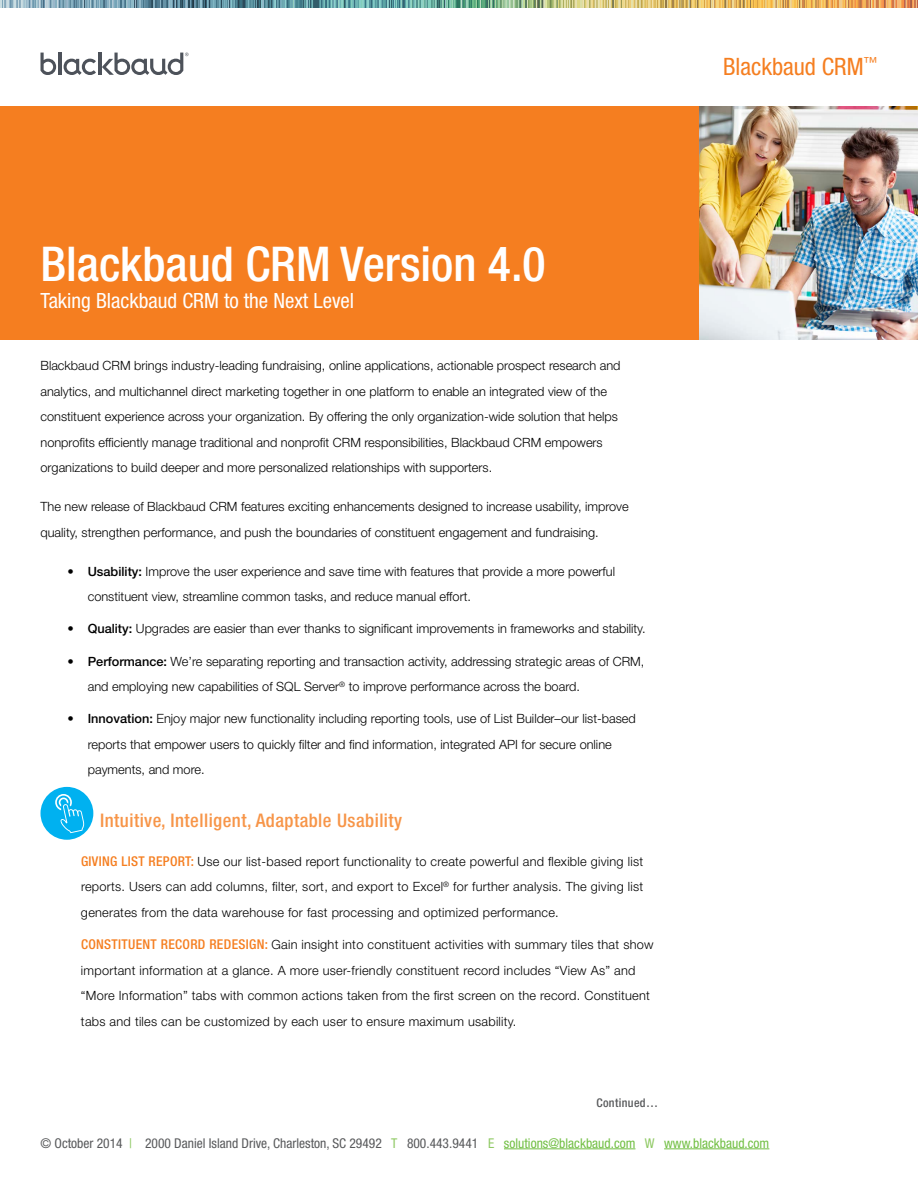
<style>
.page{position:relative;width:918px;height:1188px;background:#fff}
.page>*{position:absolute;margin:0;border:0;box-sizing:border-box;transform-origin:0 0}
.t1{font:500 condensed 48px "Helvetica Neue LT Std";color:#fff}
.t2{font:condensed 24px "Helvetica Neue LT Std";color:#f57e20}
.t3{font:condensed 21px "Helvetica Neue LT Std";color:#fff}
.t4{font:500 condensed 18.75px "Helvetica Neue LT Std";letter-spacing:.025em;color:#f79548}
.t5{font:condensed 13.5px "Helvetica Neue LT Std";color:#58595b}
.t6{font:300 12.75px/25.5px "Helvetica Neue LT Std";color:#000}
.t7{font:300 12.75px/25.5px "Helvetica Neue LT Std";letter-spacing:.02em;color:#000}
.t8{font:500 condensed 12px "Helvetica Neue LT Std";letter-spacing:.03em;color:#58595b}
.s1{font-weight:500}
.s2{font-weight:500;font-stretch:condensed;font-size:13.5px;color:#f57e20}
.s3{color:#8fc964}
.s4{color:#72bf44}
</style>
<div class="page">
<hr style="left:504px;top:1149px;width:131px;height:1px;background:#72bf44">
<hr style="left:664px;top:1149px;width:105px;height:1px;background:#72bf44">
<svg style="left:0;top:0;width:918px;height:8px;background:#9ba98b"></svg>
<svg style="left:40px;top:53px;width:16px;height:22px"></svg>
<hr style="left:58px;top:53px;width:3px;height:22px;background:#4d525a">
<svg style="left:64px;top:58px;width:32px;height:17px"></svg>
<hr style="left:98px;top:53px;width:3px;height:22px;background:#4d525a">
<svg style="left:102px;top:53px;width:87px;height:22px"></svg>
<img style="left:699px;top:107px;width:219px;height:232px">
<div style="left:0;top:107px;width:699px;height:233px;background:#f57e20"></div>
<div style="left:41px;top:787px;width:52px;height:53px;background:#00b1f0;border-radius:50%"></div>
<svg style="left:55px;top:794px;width:30px;height:39px"></svg>
<h2 class="t2" style="left:723px;top:52px;width:156px">Blackbaud CRM<sup>™</sup></h2>
<h1 class="t1" style="left:40px;top:235px;width:507px">Blackbaud CRM Version 4.0</h1>
<h3 class="t3" style="left:40px;top:288px;width:315px">Taking Blackbaud CRM to the Next Level</h3>
<p class="t6" style="left:40px;top:353px;width:582px">Blackbaud CRM brings industry-leading fundraising, online applications, actionable prospect research and analytics, and multichannel direct marketing together in one platform to enable an integrated view of the constituent experience across your organization. By offering the only organization-wide solution that helps nonprofits efficiently manage traditional and nonprofit CRM responsibilities, Blackbaud CRM empowers organizations to build deeper and more personalized relationships with supporters.</p>
<p class="t6" style="left:40px;top:494px;width:590px">The new release of Blackbaud CRM features exciting enhancements designed to increase usability, improve quality, strengthen performance, and push the boundaries of constituent engagement and fundraising.</p>
<p class="t6" style="left:88px;top:558px;width:529px;text-indent:-20px"><span class="s1">• Usability:</span> Improve the user experience and save time with features that provide a more powerful constituent view, streamline common tasks, and reduce manual effort.</p>
<p class="t6" style="left:68px;top:616px;width:580px"><span class="s1">• Quality:</span> Upgrades are easier than ever thanks to significant improvements in frameworks and stability.</p>
<p class="t6" style="left:88px;top:648px;width:558px;text-indent:-20px"><span class="s1">• Performance:</span> We’re separating reporting and transaction activity, addressing strategic areas of CRM, and employing new capabilities of SQL Server<sup>®</sup> to improve performance across the board.</p>
<p class="t6" style="left:88px;top:706px;width:550px;text-indent:-20px"><span class="s1">• Innovation:</span> Enjoy major new functionality including reporting tools, use of List Builder–our list-based reports that empower users to quickly filter and find information, integrated API for secure online payments, and more.</p>
<h3 class="t4" style="left:100px;top:809px;width:304px">Intuitive, Intelligent, Adaptable Usability</h3>
<p class="t6" style="left:81px;top:848px;width:564px;text-align:justify"><span class="s2">GIVING LIST REPORT:</span> Use our list-based report functionality to create powerful and flexible giving list reports. Users can add columns, filter, sort, and export to Excel<sup>®</sup> for further analysis. The giving list generates from the data warehouse for fast processing and optimized performance.</p>
<p class="t7" style="left:81px;top:932px;width:574px"><span class="s2">CONSTITUENT RECORD REDESIGN:</span> Gain insight into constituent activities with summary tiles that show important information at a glance. A more user-friendly constituent record includes “View As” and “More Information” tabs with common actions taken from the first screen on the record. Constituent tabs and tiles can be customized by each user to ensure maximum usability.</p>
<p class="t8" style="left:596px;top:1096px;width:63px">Continued…</p>
<p class="t5" style="left:40px;top:1135px;width:730px">© October 2014 <span class="s3">|</span> 2000 Daniel Island Drive, Charleston, SC 29492 <span class="s3">T</span> 800.443.9441 <span class="s3">E</span> <span class="s4">solutions@blackbaud.com</span> <span class="s3">W</span> <span class="s4">www.blackbaud.com</span></p>
</div>
